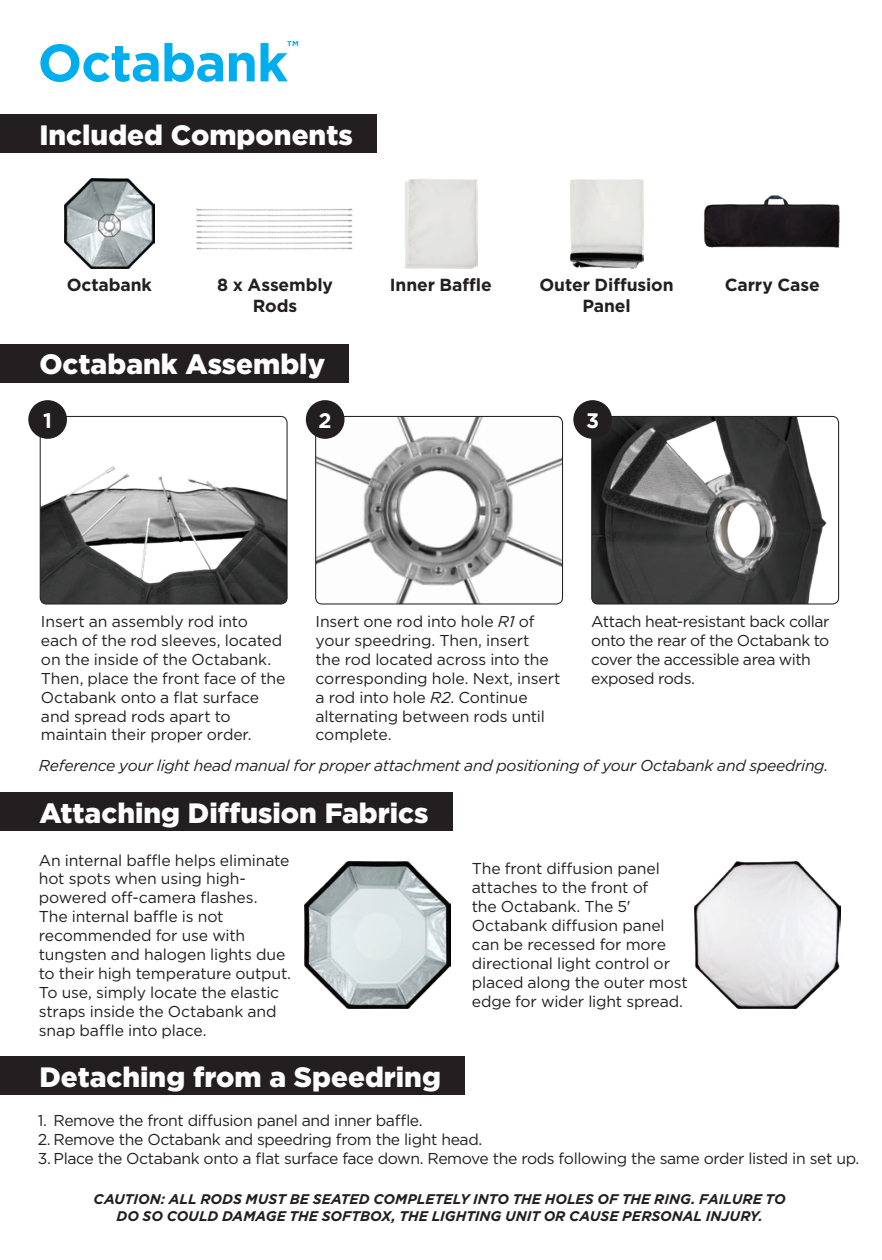
<style>
.page{position:relative;width:882px;height:1260px;background:#fff}
.page>*{position:absolute;margin:0;border:0;box-sizing:border-box;transform-origin:0 0}
.t1{font:700 52.5px "Gotham";letter-spacing:-.02em;color:#00aeef}
.t2{font:900 28px "Gotham";color:#fff}
.t3{font:700 21px "Gotham";color:#fff}
.t4{font:700 17.5px/21px "Gotham";letter-spacing:-.005em;color:#231f20;text-align:center}
.t5{font:700 17.5px "Gotham";color:#00aeef}
.t6{font:15.75px/18.9px "Gotham";letter-spacing:-.01em;color:#231f20}
.t7{font:15.75px/18.9px "Gotham";letter-spacing:-.03em;color:#231f20}
.t8{font:italic 15.75px "Gotham";letter-spacing:-.02em;color:#231f20}
.t9{font:italic 700 14px/16.8px "Gotham";letter-spacing:-.005em;color:#231f20;text-align:center}
.s1{font-style:italic}
</style>
<div class="page">
<img style="left:317px;top:416px;width:246px;height:187px">
<div style="left:315px;top:416px;width:248px;height:189px;border:1px solid #231f20;border-radius:6px"></div>
<img style="left:40px;top:416px;width:246px;height:187px">
<div style="left:40px;top:416px;width:248px;height:189px;border:1px solid #231f20;border-radius:6px"></div>
<img style="left:196px;top:208px;width:157px;height:42px">
<div style="left:28px;top:400px;width:39px;height:39px;background:#231f20;border-radius:50%"></div>
<div style="left:306px;top:400px;width:39px;height:39px;background:#231f20;border-radius:50%"></div>
<img style="left:593px;top:416px;width:246px;height:187px">
<div style="left:591px;top:416px;width:248px;height:189px;border:1px solid #231f20;border-radius:6px"></div>
<div style="left:573px;top:400px;width:39px;height:39px;background:#231f20;border-radius:50%"></div>
<img style="left:694px;top:862px;width:147px;height:146px">
<img style="left:304px;top:862px;width:147px;height:146px">
<div style="left:0;top:344px;width:349px;height:38px;background:#231f20"></div>
<div style="left:0;top:115px;width:376px;height:38px;background:#231f20"></div>
<div style="left:0;top:793px;width:452px;height:38px;background:#231f20"></div>
<div style="left:0;top:1057px;width:465px;height:38px;background:#231f20"></div>
<img style="left:65px;top:179px;width:89px;height:89px">
<img style="left:703px;top:195px;width:137px;height:53px">
<img style="left:405px;top:179px;width:72px;height:89px">
<img style="left:570px;top:179px;width:73px;height:89px">
<h1 class="t1" style="left:38px;top:28px;width:252px">Octabank</h1>
<p class="t5" style="left:287px;top:36px;width:14px">™</p>
<h2 class="t2" style="left:39px;top:116px;width:315px">Included Components</h2>
<p class="t4" style="left:67px;top:274px;width:87px">Octabank</p>
<p class="t4" style="left:217px;top:274px;width:117px">8 x Assembly<br>Rods</p>
<p class="t4" style="left:390px;top:274px;width:104px">Inner Baffle</p>
<p class="t4" style="left:539px;top:274px;width:136px">Outer Diffusion<br>Panel</p>
<p class="t4" style="left:725px;top:274px;width:97px">Carry Case</p>
<h2 class="t2" style="left:39px;top:345px;width:287px">Octabank Assembly</h2>
<h3 class="t3" style="left:43px;top:407px;width:10px">1</h3>
<h3 class="t3" style="left:319px;top:407px;width:15px">2</h3>
<h3 class="t3" style="left:586px;top:407px;width:15px">3</h3>
<p class="t6" style="left:41px;top:612px;width:246px">Insert an assembly rod into each of the rod sleeves, located on the inside of the Octabank.<br>Then, place the front face of the<br>Octabank onto a flat surface and spread rods apart to maintain their proper order.</p>
<p class="t6" style="left:316px;top:612px;width:246px">Insert one rod into hole <span class="s1">R1</span> of your speedring. Then, insert<br>the rod located across into the corresponding hole. Next, insert a rod into hole <span class="s1">R2</span>. Continue alternating between rods until complete.</p>
<p class="t7" style="left:591px;top:612px;width:240px">Attach heat-resistant back collar onto the rear of the Octabank to cover the accessible area with exposed rods.</p>
<p class="t8" style="left:39px;top:755px;width:791px">Reference your light head manual for proper attachment and positioning of your Octabank and speedring.</p>
<h2 class="t2" style="left:39px;top:794px;width:391px">Attaching Diffusion Fabrics</h2>
<p class="t6" style="left:39px;top:850px;width:254px">An internal baffle helps eliminate hot spots when using high&shy;powered off-camera flashes.<br>The internal baffle is not recommended for use with tungsten and halogen lights due to their high temperature output.<br>To use, simply locate the elastic straps inside the Octabank and snap baffle into place.</p>
<p class="t6" style="left:472px;top:859px;width:218px">The front diffusion panel attaches to the front of<br>the Octabank. The 5'<br>Octabank diffusion panel can be recessed for more directional light control or placed along the outer most edge for wider light spread.</p>
<h2 class="t2" style="left:39px;top:1058px;width:403px">Detaching from a Speedring</h2>
<p class="t6" style="left:38px;top:1111px;width:386px">1. Remove the front diffusion panel and inner baffle.</p>
<p class="t6" style="left:38px;top:1130px;width:446px">2. Remove the Octabank and speedring from the light head.</p>
<p class="t6" style="left:38px;top:1149px;width:823px">3. Place the Octabank onto a flat surface face down. Remove the rods following the same order listed in set up.</p>
<p class="t9" style="left:94px;top:1190px;width:694px">CAUTION: ALL RODS MUST BE SEATED COMPLETELY INTO THE HOLES OF THE RING. FAILURE TO<br>DO SO COULD DAMAGE THE SOFTBOX, THE LIGHTING UNIT OR CAUSE PERSONAL INJURY.</p>
</div>
